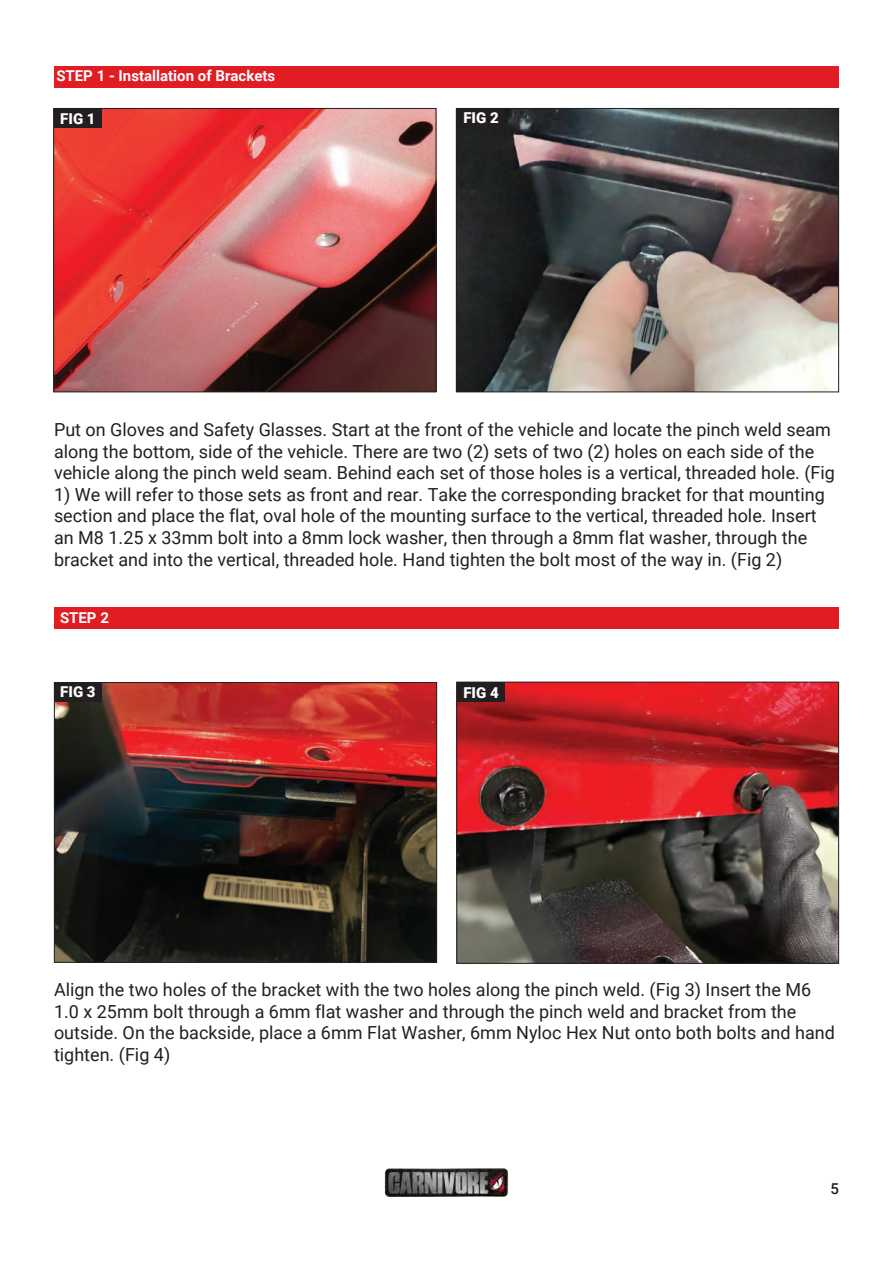
<style>
.page{position:relative;width:893px;height:1263px;background:#fff}
.page>*{position:absolute;margin:0;border:0;box-sizing:border-box;transform-origin:0 0}
.t1{font:18px/21.6px "Roboto";color:#231f20}
.t2{font:700 15px "Roboto";color:#fff}
.t3{font:900 15px "Roboto";color:#fff}
.t4{font:500 15px "Roboto";color:#231f20}
</style>
<div class="page">
<img style="left:56px;top:684px;width:379px;height:277px">
<div style="left:54px;top:682px;width:383px;height:281px;border:1px solid #231f20"></div>
<img style="left:458px;top:684px;width:379px;height:278px">
<div style="left:456px;top:682px;width:383px;height:282px;border:1px solid #231f20"></div>
<img style="left:55px;top:110px;width:379px;height:280px">
<div style="left:53px;top:108px;width:383px;height:284px;border:1px solid #231f20"></div>
<img style="left:458px;top:110px;width:379px;height:280px">
<div style="left:456px;top:108px;width:383px;height:284px;border:1px solid #231f20"></div>
<div style="left:54px;top:108px;width:48px;height:20px;background:#231f20"></div>
<div style="left:457px;top:108px;width:48px;height:19px;background:#231f20"></div>
<div style="left:54px;top:682px;width:48px;height:20px;background:#231f20"></div>
<div style="left:457px;top:682px;width:48px;height:20px;background:#231f20"></div>
<img style="left:385px;top:1168px;width:123px;height:29px">
<div style="left:54px;top:66px;width:785px;height:21px;background:#e11c23"></div>
<div style="left:54px;top:607px;width:785px;height:22px;background:#e11c23"></div>
<p class="t2" style="left:56px;top:66px;width:220px">STEP 1 - Installation of Brackets</p>
<p class="t3" style="left:60px;top:108px;width:37px">FIG 1</p>
<p class="t3" style="left:463px;top:108px;width:37px">FIG 2</p>
<p class="t1" style="left:54px;top:418px;width:782px">Put on Gloves and Safety Glasses. Start at the front of the vehicle and locate the pinch weld seam along the bottom, side of the vehicle. There are two (2) sets of two (2) holes on each side of the vehicle along the pinch weld seam. Behind each set of those holes is a vertical, threaded hole. (Fig</p>
<p class="t1" style="left:54px;top:483px;width:772px">1) We will refer to those sets as front and rear. Take the corresponding bracket for that mounting section and place the flat, oval hole of the mounting surface to the vertical, threaded hole. Insert an M8 1.25 x 33mm bolt into a 8mm lock washer, then through a 8mm flat washer, through the bracket and into the vertical, threaded hole. Hand tighten the bolt most of the way in. (Fig 2)</p>
<p class="t2" style="left:60px;top:607px;width:50px">STEP 2</p>
<p class="t3" style="left:60px;top:682px;width:37px">FIG 3</p>
<p class="t3" style="left:463px;top:682px;width:37px">FIG 4</p>
<p class="t1" style="left:54px;top:978px;width:782px">Align the two holes of the bracket with the two holes along the pinch weld. (Fig 3) Insert the M6<br>1.0 x 25mm bolt through a 6mm flat washer and through the pinch weld and bracket from the outside. On the backside, place a 6mm Flat Washer, 6mm Nyloc Hex Nut onto both bolts and hand tighten. (Fig 4)</p>
<p class="t4" style="left:830px;top:1178px;width:10px">5</p>
</div>
